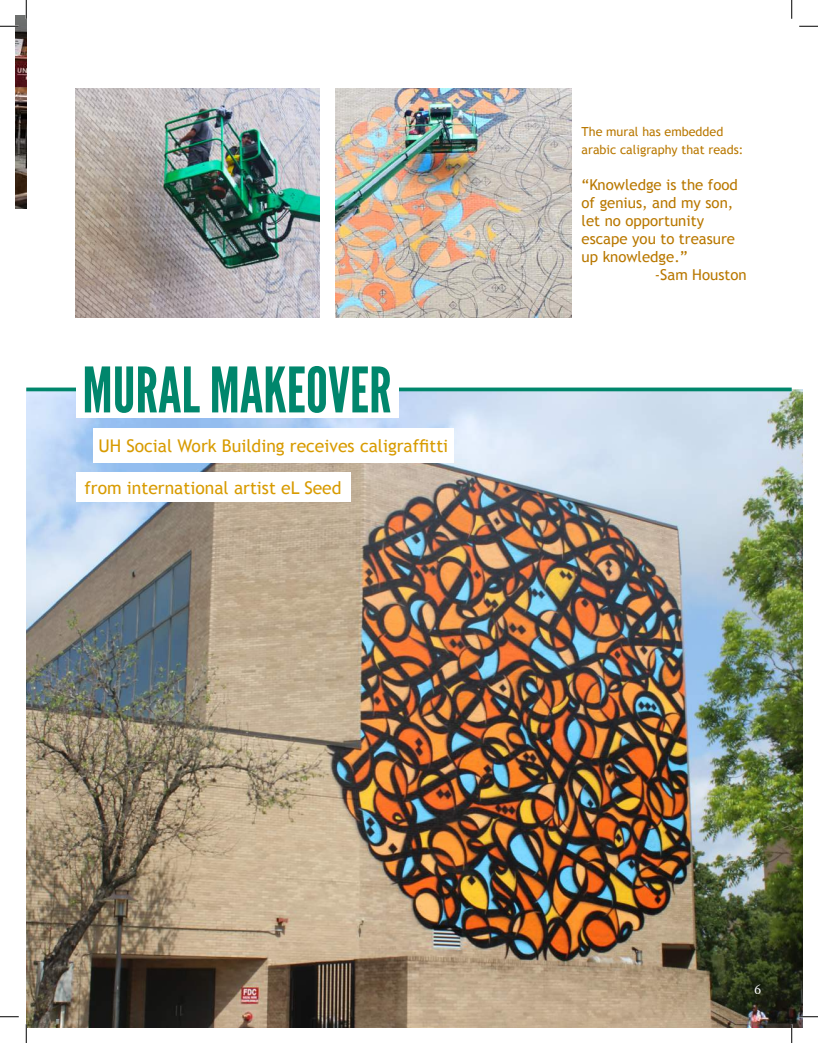
<style>
.page{position:relative;width:818px;height:1043px;background:#fff}
.page>*{position:absolute;margin:0;border:0;box-sizing:border-box;transform-origin:0 0}
.t1{font:62.5px "League Gothic";color:#00866c}
.t2{font:17.5px "Trebuchet MS";color:#d89b00}
.t3{font:15px "Trebuchet MS";color:#b97800}
.t4{font:15px "Crimson";color:#fff}
.t5{font:12.5px/18px "Trebuchet MS";color:#b97800}
</style>
<div class="page">
<img style="left:15px;top:15px;width:11px;height:194px">
<img style="left:26px;top:389px;width:776px;height:639px">
<div style="left:93px;top:428px;width:360px;height:34px;background:#fff"></div>
<img style="left:76px;top:88px;width:244px;height:230px">
<img style="left:336px;top:88px;width:235px;height:230px">
<svg style="left:26px;top:387px;width:765px;height:4px;background:#249780"></svg>
<div style="left:76px;top:361px;width:322px;height:57px;background:#fff"></div>
<div style="left:76px;top:472px;width:274px;height:30px;background:#fff"></div>
<svg style="left:0;top:25px;width:19px;height:2px"></svg>
<svg style="left:799px;top:25px;width:19px;height:2px"></svg>
<svg style="left:0;top:1016px;width:19px;height:1px"></svg>
<svg style="left:799px;top:1015px;width:19px;height:2px"></svg>
<svg style="left:25px;top:0;width:2px;height:19px"></svg>
<svg style="left:25px;top:1024px;width:2px;height:18px"></svg>
<svg style="left:791px;top:0;width:1px;height:19px"></svg>
<svg style="left:790px;top:1024px;width:2px;height:18px"></svg>
<h1 class="t1" style="left:82px;top:353px;width:311px">MURAL MAKEOVER</h1>
<p class="t2" style="left:98px;top:435px;width:351px">UH Social Work Building receives caligraffitti</p>
<p class="t2" style="left:84px;top:477px;width:259px">from international artist eL Seed</p>
<p class="t5" style="left:581px;top:122px;width:163px">The mural has embedded arabic caligraphy that reads:</p>
<p class="t3" style="left:581px;top:175px;width:158px">“Knowledge is the food</p>
<p class="t3" style="left:581px;top:193px;width:153px">of genius, and my son,</p>
<p class="t3" style="left:581px;top:211px;width:124px">let no opportunity</p>
<p class="t3" style="left:581px;top:229px;width:155px">escape you to treasure</p>
<p class="t3" style="left:581px;top:247px;width:108px">up knowledge.”</p>
<p class="t3" style="left:654px;top:265px;width:93px">-Sam Houston</p>
<p class="t4" style="left:754px;top:977px;width:9px">6</p>
</div>
